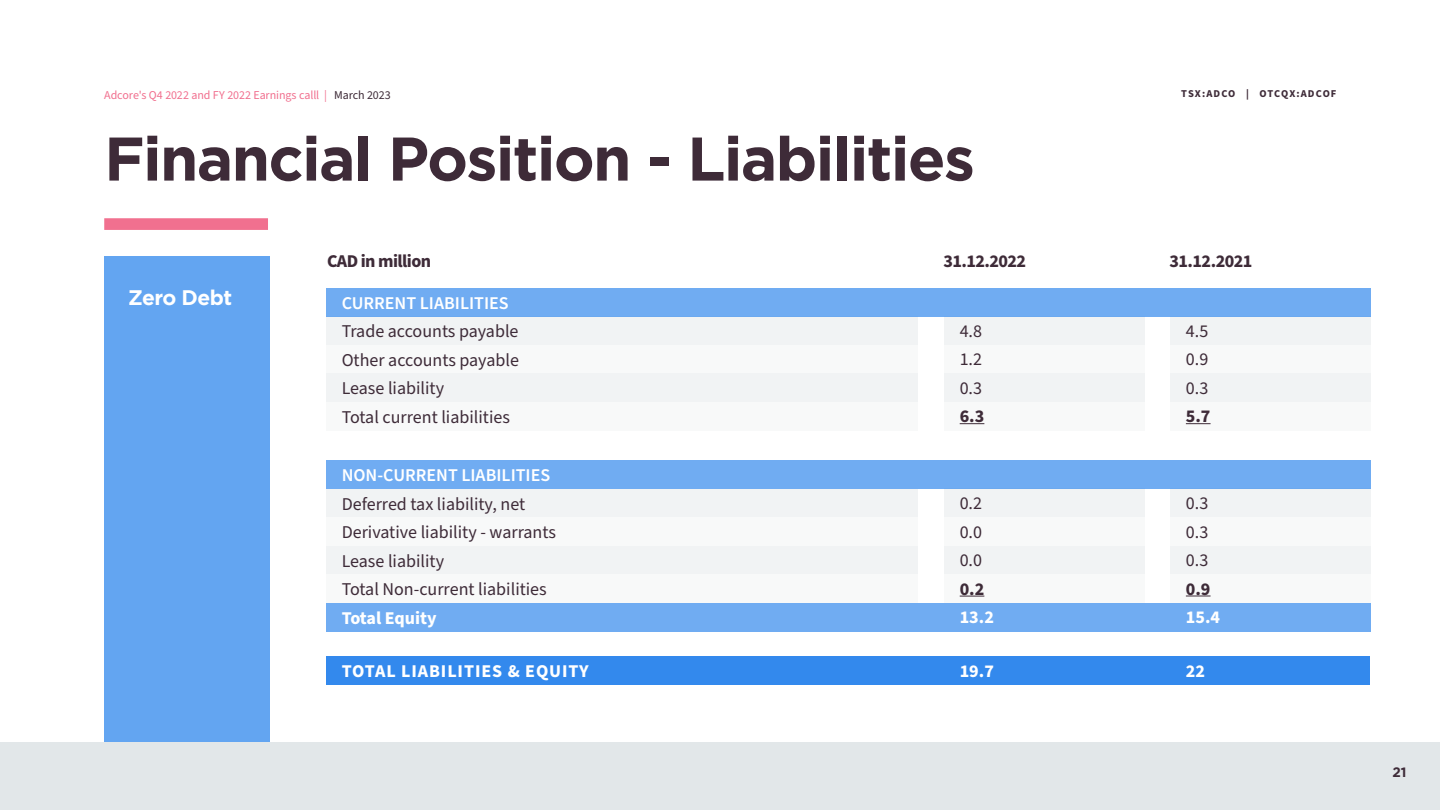
<style>
.page{position:relative;width:1440px;height:810px;background:#fff}
.page>*{position:absolute;margin:0;border:0;box-sizing:border-box;transform-origin:0 0}
.t1{font:700 61.5px "Homepage Baukasten";letter-spacing:-.025em;color:#3e2b38}
.t2{font:700 21px "Homepage Baukasten";letter-spacing:-.025em;color:#fff}
.t3{font:18px/28.5px "Source Sans Pro";color:#3e2b38;text-align:justify}
.t4{font:700 18px "Source Sans Pro";letter-spacing:-.03em;color:#3e2b38}
.t5{font:600 18px "Source Sans Pro";color:#fff}
.t6{font:700 18px "Source Sans Pro";letter-spacing:.05em;color:#fff}
.t7{font:700 18px "Source Sans Pro";letter-spacing:.025em;color:#fff}
.t8{font:700 18px "Source Sans Pro";color:#fff}
.t9{font:700 13.5px "Homepage Baukasten";color:#3e2b38}
.t10{font:12px "Source Sans Pro";letter-spacing:-.01em;color:#f1708f}
.t11{font:700 10.5px "Source Sans Pro";letter-spacing:.095em;color:#3e2b38}
.s1{color:#3e2b38}
</style>
<div class="page">
<div style="left:104px;top:218px;width:164px;height:12px;background:#f1708f"></div>
<div style="left:327px;top:316px;width:591px;height:29px;background:#f1f3f4"></div>
<div style="left:327px;top:489px;width:591px;height:28px;background:#f1f3f4"></div>
<div style="left:327px;top:345px;width:591px;height:29px;background:#f8f9f9"></div>
<div style="left:327px;top:517px;width:591px;height:29px;background:#f8f9f9"></div>
<div style="left:327px;top:374px;width:591px;height:28px;background:#f1f3f4"></div>
<div style="left:327px;top:546px;width:591px;height:29px;background:#f1f3f4"></div>
<div style="left:327px;top:402px;width:591px;height:29px;background:#f8f9f9"></div>
<div style="left:327px;top:575px;width:591px;height:28px;background:#f8f9f9"></div>
<div style="left:944px;top:316px;width:200px;height:29px;background:#f1f3f4"></div>
<div style="left:944px;top:489px;width:200px;height:28px;background:#f1f3f4"></div>
<div style="left:1170px;top:316px;width:201px;height:29px;background:#f1f3f4"></div>
<div style="left:1170px;top:489px;width:201px;height:28px;background:#f1f3f4"></div>
<div style="left:944px;top:345px;width:200px;height:28px;background:#f8f9f9"></div>
<div style="left:944px;top:517px;width:200px;height:29px;background:#f8f9f9"></div>
<div style="left:1170px;top:345px;width:201px;height:28px;background:#f8f9f9"></div>
<div style="left:1170px;top:517px;width:201px;height:29px;background:#f8f9f9"></div>
<div style="left:944px;top:373px;width:200px;height:29px;background:#f1f3f4"></div>
<div style="left:944px;top:546px;width:200px;height:28px;background:#f1f3f4"></div>
<div style="left:1170px;top:373px;width:201px;height:29px;background:#f1f3f4"></div>
<div style="left:1170px;top:546px;width:201px;height:28px;background:#f1f3f4"></div>
<div style="left:944px;top:402px;width:200px;height:29px;background:#f8f9f9"></div>
<div style="left:944px;top:574px;width:200px;height:29px;background:#f8f9f9"></div>
<div style="left:1170px;top:402px;width:201px;height:29px;background:#f8f9f9"></div>
<div style="left:1170px;top:574px;width:201px;height:29px;background:#f8f9f9"></div>
<div style="left:327px;top:288px;width:1044px;height:28px;background:#70acf2"></div>
<div style="left:327px;top:460px;width:1044px;height:29px;background:#70acf2"></div>
<div style="left:327px;top:604px;width:1044px;height:28px;background:#70acf2"></div>
<svg style="left:960px;top:423px;width:24px;height:1px"></svg>
<svg style="left:960px;top:596px;width:24px;height:1px"></svg>
<svg style="left:1186px;top:423px;width:25px;height:1px"></svg>
<svg style="left:1186px;top:596px;width:25px;height:1px"></svg>
<div style="left:0;top:742px;width:1440px;height:68px;background:#e2e7e9"></div>
<div style="left:104px;top:256px;width:166px;height:486px;background:#63a5f1"></div>
<div style="left:327px;top:656px;width:1043px;height:29px;background:#3389ed"></div>
<p class="t10" style="left:104px;top:87px;width:288px">Adcore's Q4 2022 and FY 2022 Earnings calll | <span class="s1">March 2023</span></p>
<h1 class="t1" style="left:104px;top:123px;width:872px">Financial Position - Liabilities</h1>
<p class="t11" style="left:1181px;top:87px;width:157px">TSX:ADCO | OTCQX:ADCOF</p>
<p class="t2" style="left:128px;top:285px;width:105px">Zero Debt</p>
<p class="t4" style="left:327px;top:248px;width:106px">CAD in million</p>
<p class="t5" style="left:342px;top:291px;width:169px">CURRENT LIABILITIES</p>
<p class="t3" style="left:342px;top:318px;width:179px;text-align:left">Trade accounts payable<br>Other accounts payable<br>Lease liability<br>Total current liabilities</p>
<p class="t5" style="left:342px;top:463px;width:210px">NON-CURRENT LIABILITIES</p>
<p class="t3" style="left:342px;top:490px;width:216px;text-align:left">Deferred tax liability, net<br>Derivative liability - warrants<br>Lease liability<br>Total Non-current liabilities</p>
<p class="t8" style="left:342px;top:605px;width:97px">Total Equity</p>
<p class="t4" style="left:943px;top:248px;width:84px">31.12.2022</p>
<p class="t4" style="left:1170px;top:248px;width:84px">31.12.2021</p>
<p class="t3" style="left:960px;top:317px;width:24px">4.8<br>1.2<br>0.3</p>
<p class="t4" style="left:960px;top:404px;width:26px">6.3</p>
<p class="t3" style="left:960px;top:490px;width:24px">0.2<br>0.0<br>0.0</p>
<p class="t4" style="left:960px;top:577px;width:26px">0.2</p>
<p class="t7" style="left:960px;top:605px;width:36px">13.2</p>
<p class="t3" style="left:1186px;top:317px;width:24px">4.5<br>0.9<br>0.3</p>
<p class="t4" style="left:1186px;top:404px;width:26px">5.7</p>
<p class="t3" style="left:1186px;top:489px;width:24px">0.3<br>0.3<br>0.3</p>
<p class="t4" style="left:1186px;top:576px;width:26px">0.9</p>
<p class="t7" style="left:1186px;top:605px;width:36px">15.4</p>
<p class="t6" style="left:342px;top:659px;width:249px">TOTAL LIABILITIES &amp; EQUITY</p>
<p class="t7" style="left:960px;top:659px;width:36px">19.7</p>
<p class="t7" style="left:1186px;top:659px;width:21px">22</p>
<p class="t9" style="left:1392px;top:765px;width:16px">21</p>
</div>
